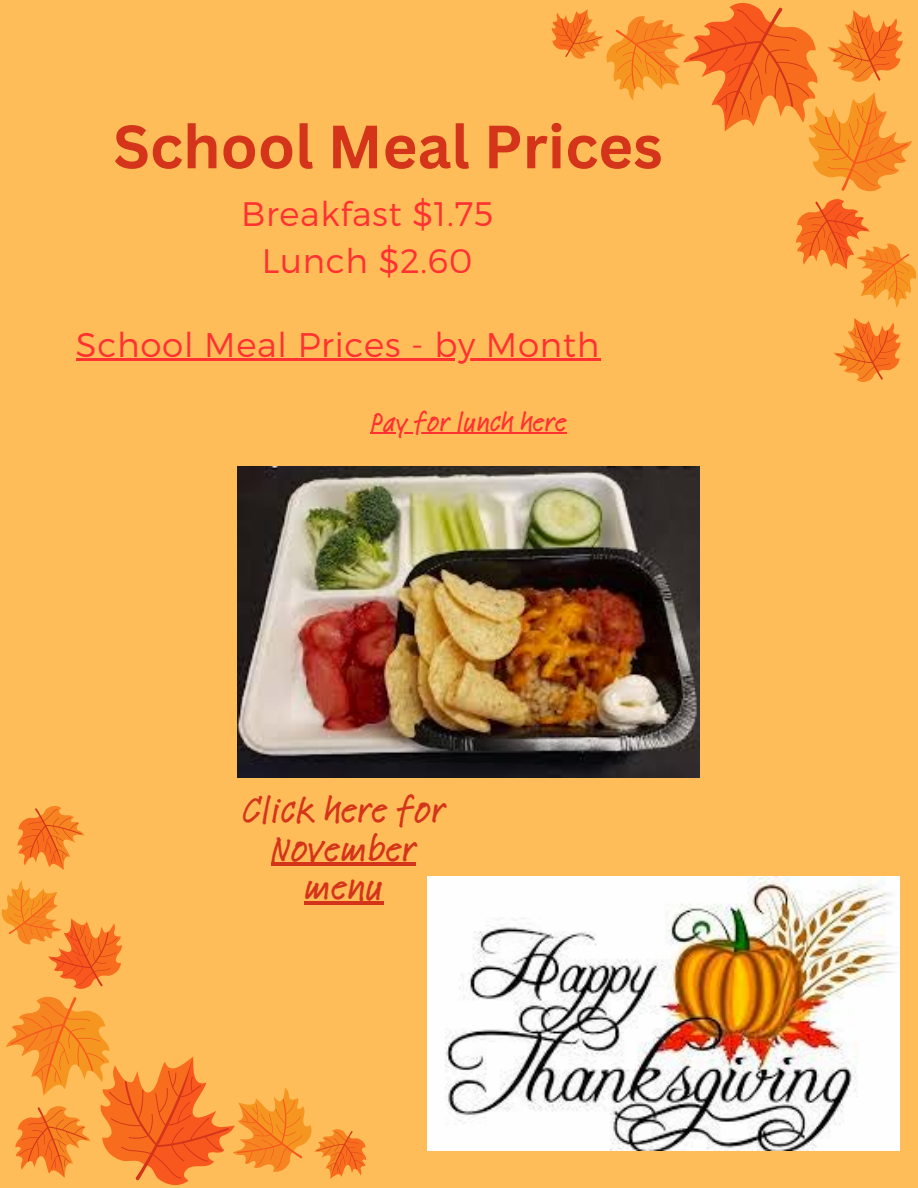
<style>
.page{position:relative;width:918px;height:1188px;background:#ffbd59}
.page>*{position:absolute;margin:0;border:0;box-sizing:border-box;transform-origin:0 0}
.t1{font:700 59.7px "Canva Sans";color:#d4351a}
.t2{font:500 39px/38.2px "Feltpen Com";color:#d4351a;text-align:center}
.t3{font:300 34.2px "Montserrat";letter-spacing:.02em;color:#ff3131}
.t4{font:300 34.05px/47px "Montserrat";letter-spacing:.02em;color:#ff3131;text-align:center}
.t5{font:500 28.65px "Feltpen Com";color:#ff3131}
</style>
<div class="page">
<svg style="left:905px;top:264px;width:11px;height:36px"></svg>
<svg style="left:555px;top:8px;width:344px;height:372px"></svg>
<svg style="left:615px;top:20px;width:295px;height:279px"></svg>
<svg style="left:1px;top:888px;width:12px;height:36px"></svg>
<svg style="left:19px;top:808px;width:344px;height:372px"></svg>
<svg style="left:8px;top:889px;width:295px;height:279px"></svg>
<img style="left:238px;top:467px;width:461px;height:310px">
<img style="left:427px;top:877px;width:473px;height:273px">
<hr style="left:76px;top:359px;width:524px;height:2px;background:#ff3131">
<hr style="left:370px;top:433px;width:197px;height:1px;background:#ff3131">
<hr style="left:271px;top:863px;width:145px;height:3px;background:#d4351a">
<hr style="left:304px;top:901px;width:79px;height:3px;background:#d4351a">
<h3 class="t1" style="left:113px;top:105px;width:551px">School Meal Prices</h3>
<h3 class="t4" style="left:241px;top:188px;width:254px">Breakfast $1.75<br>Lunch $2.60</h3>
<p class="t3" style="left:76px;top:322px;width:525px">School Meal Prices - by Month</p>
<p class="t5" style="left:370px;top:402px;width:198px">Pay for lunch here</p>
<h2 class="t2" style="left:242px;top:791px;width:205px">Click here for<br>November menu</h2>
</div>
